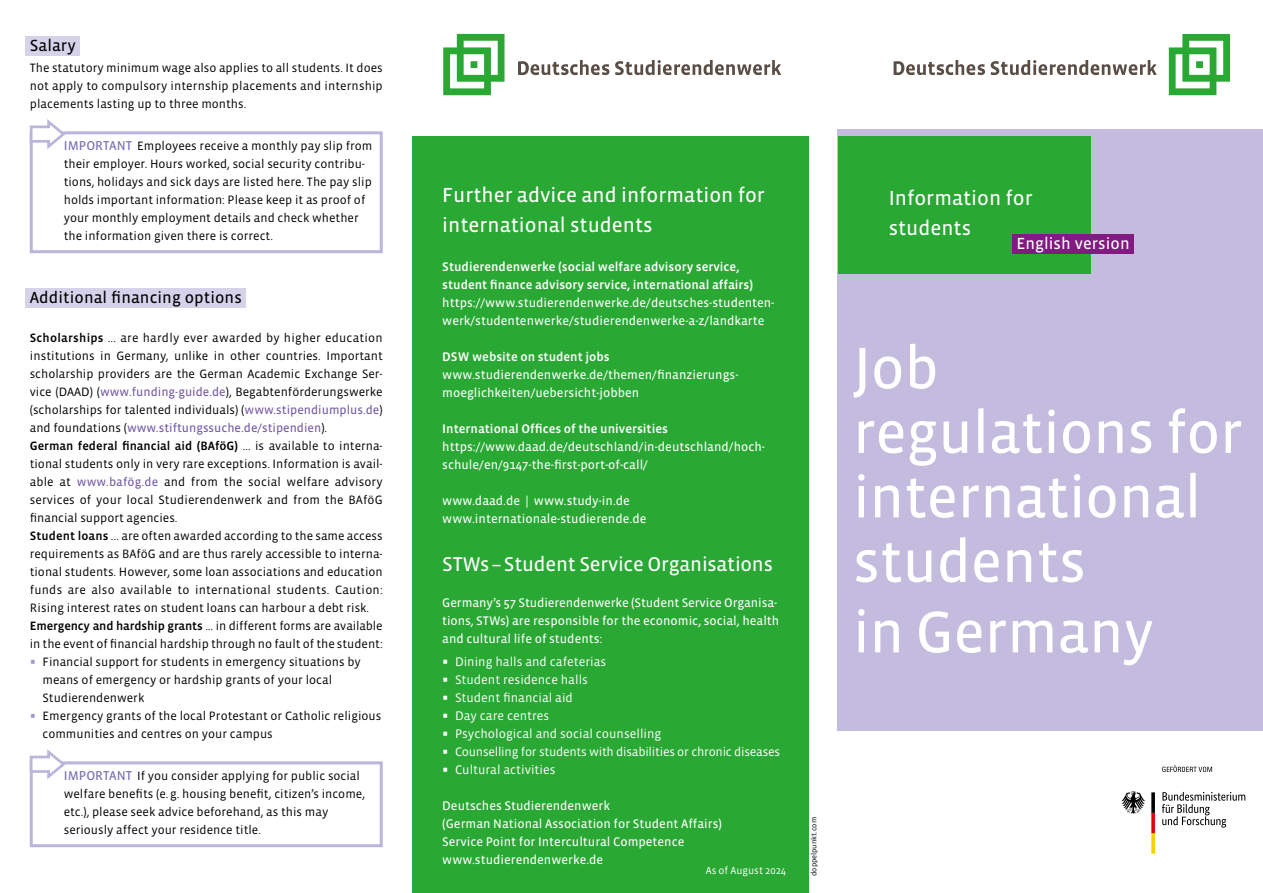
<style>
.page{position:relative;width:1263px;height:893px;background:#fff}
.page>*{position:absolute;margin:0;border:0;box-sizing:border-box;transform-origin:0 0}
.t1{font:60px/64.5px "Vista Sans OT";letter-spacing:-.01em;color:#fff}
.t2{font:20.85px/30px "Vista Sans OT";color:#fff}
.t3{font:20.4px "Vista Sans OT";letter-spacing:-.01em;color:#fff}
.t4{font:16.5px "Vista Sans OT";letter-spacing:.005em;color:#000}
.t5{font:16.5px "Vista Sans OT";letter-spacing:.005em;color:#fff}
.t6{font:12.75px/18px "Vista Sans OT";color:#fff}
.t7{font:500 12.75px/18px "Vista Sans OT";color:#fff}
.t8{font:12.75px/18px "Vista Sans OT";color:#fff}
.t9{font:12.6px "Vista Sans OT";letter-spacing:-.02em;color:#fff}
.t10{font:12.3px/18px "Vista Sans OT";color:#000}
.t11{font:12.3px "Vista Sans OT";letter-spacing:.02em;color:#000}
.t12{font:500 12.3px "Vista Sans OT";color:#000}
.t13{font:12.3px "Vista Sans OT";color:#7359a3}
.t14{font:10.5px "Vista Sans OT";color:#fff}
.t15{font:7.5px "Vista Sans OT";color:#000}
.s1{font-size:13.2px;color:#7c6db0}
.s2{font-weight:500}
.s3{color:#7359a3}
.s4{color:#000}
.s5{font-weight:400}
</style>
<div class="page">
<div style="left:838px;top:129px;width:425px;height:764px;background:#c3bcde"></div>
<div style="left:26px;top:36px;width:54px;height:19px;background:#d6d2ea"></div>
<div style="left:30px;top:131px;width:353px;height:122px;border:3px solid #bcb4da"></div>
<div style="left:26px;top:288px;width:220px;height:19px;background:#d6d2ea"></div>
<div style="left:30px;top:761px;width:353px;height:86px;border:3px solid #bcb4da"></div>
<div style="left:838px;top:731px;width:425px;height:162px;background:#fff"></div>
<svg style="left:893px;top:60px;width:264px;height:15px"></svg>
<svg style="left:1169px;top:34px;width:61px;height:61px"></svg>
<svg style="left:443px;top:34px;width:61px;height:61px"></svg>
<svg style="left:518px;top:60px;width:263px;height:15px"></svg>
<svg style="left:29px;top:749px;width:39px;height:33px"></svg>
<svg style="left:29px;top:119px;width:39px;height:33px"></svg>
<div style="left:412px;top:136px;width:397px;height:154px;background:#2aa834"></div>
<div style="left:412px;top:281px;width:397px;height:116px;background:#2aa834"></div>
<div style="left:412px;top:389px;width:397px;height:134px;background:#2aa834"></div>
<div style="left:412px;top:503px;width:397px;height:140px;background:#2aa834"></div>
<div style="left:412px;top:639px;width:397px;height:82px;background:#2aa834"></div>
<div style="left:412px;top:711px;width:397px;height:82px;background:#2aa834"></div>
<div style="left:412px;top:784px;width:397px;height:109px;background:#2aa834"></div>
<div style="left:838px;top:136px;width:252px;height:137px;background:#2aa834"></div>
<div style="left:1012px;top:234px;width:122px;height:19px;background:#821b81"></div>
<svg style="left:1162px;top:792px;width:83px;height:36px"></svg>
<svg style="left:1121px;top:791px;width:24px;height:23px"></svg>
<svg style="left:1151px;top:792px;width:4px;height:62px"></svg>
<svg style="left:1162px;top:765px;width:50px;height:7px"></svg>
<h3 class="t4" style="left:30px;top:37px;width:48px">Salary</h3>
<p class="t10" style="left:30px;top:59px;width:354px;text-align:justify">The statutory minimum wage also applies to all students. It does not apply to compulsory internship placements and internship placements lasting up to three months.</p>
<p class="t10" style="left:64px;top:137px;width:310px"><span class="s1">IMPORTANT</span> Employees receive a monthly pay slip from their employer. Hours worked, social security contribu&shy;tions, holidays and sick days are listed here. The pay slip holds important information: Please keep it as proof of your monthly employment details and check whether the information given there is correct.</p>
<h3 class="t4" style="left:30px;top:289px;width:214px">Additional financing options</h3>
<p class="t11" style="left:30px;top:332px;width:354px"><span class="s2">Scholarships</span> ... are hardly ever awarded by higher education</p>
<p class="t10" style="left:30px;top:347px;width:354px">institutions in Germany, unlike in other countries. Important</p>
<p class="t10" style="left:30px;top:365px;width:354px">scholarship providers are the German Academic Exchange Ser-</p>
<p class="t10" style="left:30px;top:383px;width:354px">vice (DAAD) (<span class="s3">www.funding-guide.de</span>), Begabtenförderungswerke</p>
<p class="t10" style="left:30px;top:401px;width:354px">(scholarships for talented individuals) (<span class="s3">www.stipendiumplus.de</span>)</p>
<p class="t13" style="left:30px;top:422px;width:299px"><span class="s4">and foundations (</span>www.stiftungssuche.de/stipendien<span class="s4">).</span></p>
<p class="t12" style="left:30px;top:440px;width:354px">German federal financial aid (BAföG) <span class="s5">... is available to interna-</span></p>
<p class="t10" style="left:30px;top:455px;width:354px">tional students only in very rare exceptions. Information is avail-</p>
<p class="t10" style="left:30px;top:473px;width:354px">able at <span class="s3">www.bafög.de</span> and from the social welfare advisory</p>
<p class="t10" style="left:30px;top:491px;width:354px">services of your local Studierendenwerk and from the BAföG</p>
<p class="t10" style="left:30px;top:509px;width:149px">financial support agencies.</p>
<p class="t10" style="left:30px;top:527px;width:354px"><span class="s2">Student loans</span> ... are often awarded according to the same access</p>
<p class="t10" style="left:30px;top:545px;width:354px">requirements as BAföG and are thus rarely accessible to interna-</p>
<p class="t10" style="left:30px;top:563px;width:354px">tional students. However, some loan associations and education</p>
<p class="t11" style="left:30px;top:584px;width:354px">funds are also available to international students. Caution:</p>
<p class="t10" style="left:30px;top:599px;width:341px">Rising interest rates on student loans can harbour a debt risk.</p>
<p class="t10" style="left:30px;top:617px;width:354px"><span class="s2">Emergency and hardship grants</span> ... in different forms are available</p>
<p class="t10" style="left:30px;top:635px;width:354px">in the event of financial hardship through no fault of the student:</p>
<p class="t10" style="left:43px;top:653px;width:320px">Financial support for students in emergency situations by</p>
<p class="t10" style="left:43px;top:671px;width:291px">means of emergency or hardship grants of your local</p>
<p class="t10" style="left:43px;top:689px;width:103px">Studierendenwerk</p>
<p class="t10" style="left:43px;top:707px;width:340px">Emergency grants of the local Protestant or Catholic religious</p>
<p class="t10" style="left:43px;top:725px;width:232px">communities and centres on your campus</p>
<p class="t10" style="left:64px;top:767px;width:303px"><span class="s1">IMPORTANT</span> If you consider applying for public social welfare benefits (e.g. housing benefit, citizen’s income, etc.), please seek advice beforehand, as this may seriously affect your residence title.</p>
<h2 class="t2" style="left:442px;top:180px;width:324px">Further advice and information for international students</h2>
<p class="t7" style="left:442px;top:258px;width:312px">Studierendenwerke (social welfare advisory service, student finance advisory service, international affairs)</p>
<p class="t6" style="left:442px;top:294px;width:334px">https://www.studierendenwerke.de/deutsches-studenten&shy;werk/studentenwerke/studierendenwerke-a-z/landkarte</p>
<p class="t7" style="left:442px;top:348px;width:169px">DSW website on student jobs</p>
<p class="t6" style="left:442px;top:366px;width:298px">www.studierendenwerke.de/themen/finanzierungs&shy;moeglichkeiten/uebersicht-jobben</p>
<p class="t7" style="left:442px;top:420px;width:227px">International Offices of the universities</p>
<p class="t6" style="left:442px;top:438px;width:324px">https://www.daad.de/deutschland/in-deutschland/hoch&shy;schule/en/9147-the-first-port-of-call/</p>
<p class="t6" style="left:442px;top:492px;width:206px">www.daad.de | www.study-in.de www.internationale-studierende.de</p>
<h3 class="t3" style="left:442px;top:554px;width:332px">STWs–Student Service Organisations</h3>
<p class="t6" style="left:442px;top:594px;width:339px">Germany’s 57 Studierendenwerke (Student Service Organisa&shy;tions, STWs) are responsible for the economic, social, health and cultural life of students:</p>
<p class="t8" style="left:455px;top:653px;width:208px">Dining halls and cafeterias<br>Student residence halls<br>Student financial aid<br>Day care centres<br>Psychological and social counselling</p>
<p class="t9" style="left:455px;top:745px;width:327px">Counselling for students with disabilities or chronic diseases</p>
<p class="t8" style="left:455px;top:761px;width:102px">Cultural activities</p>
<p class="t6" style="left:442px;top:797px;width:281px">Deutsches Studierendenwerk<br>(German National Association for Student Affairs)<br>Service Point for Intercultural Competence www.studierendenwerke.de</p>
<p class="t14" style="left:706px;top:865px;width:82px">As of August 2024</p>
<p class="t15" style="left:810px;top:876px;width:60px;rotate:-90deg">doppelpunkt.com</p>
<h2 class="t2" style="left:889px;top:183px;width:146px">Information for students</h2>
<h3 class="t5" style="left:1016px;top:235px;width:115px">English version</h3>
<h1 class="t1" style="left:853px;top:337px;width:391px">Job regulations for international students</h1>
<h1 class="t1" style="left:853px;top:601px;width:303px">in Germany</h1>
</div>
